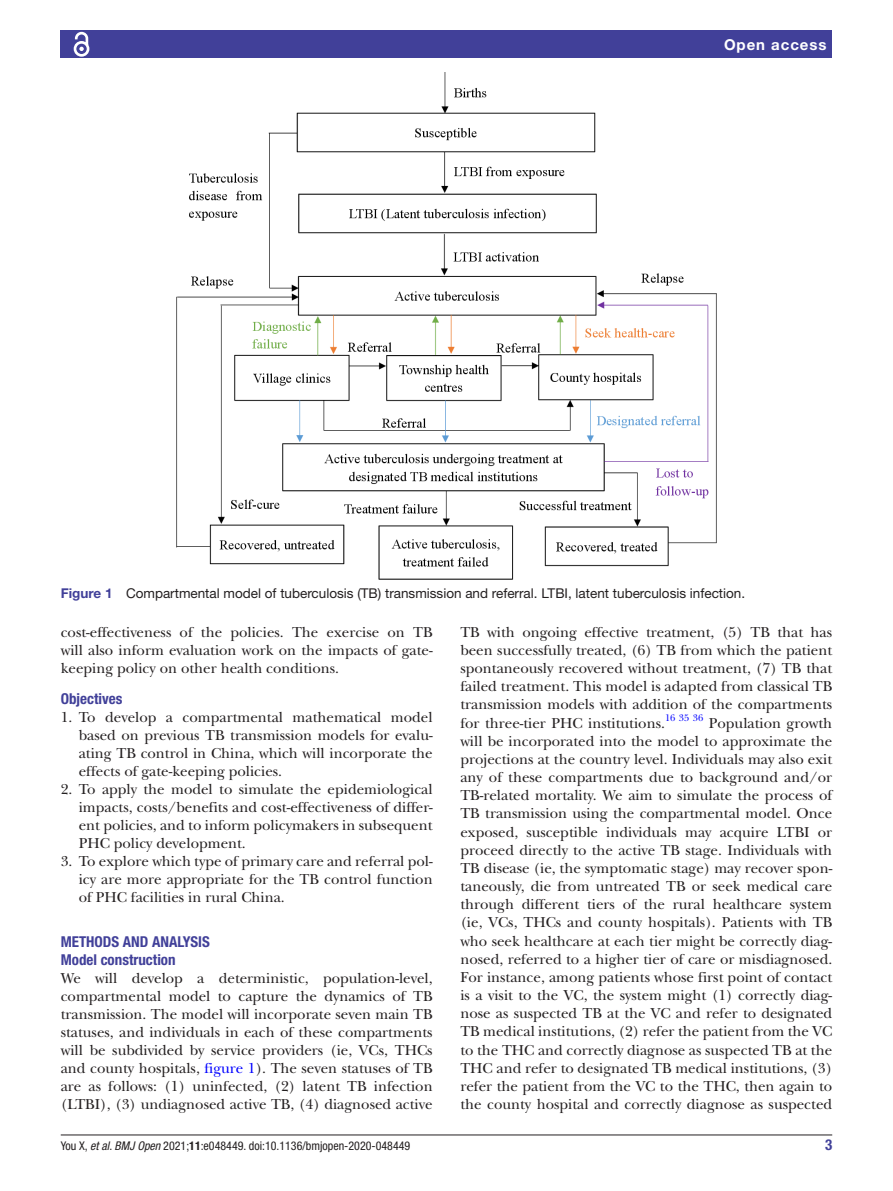
<style>
.page{position:relative;width:893px;height:1191px;background:#fff}
.page>*{position:absolute;margin:0;border:0;box-sizing:border-box;transform-origin:0 0}
.t1{font:15px/18.1px "New Baskerville";color:#231f20;text-align:justify}
.t2{font:700 condensed 15px/18px "Helvetica Neue LT Std";color:#414099}
.t3{font:700 15px "Helvetica Neue LT Std";letter-spacing:.065em;color:#fff}
.t4{font:13.5px "Helvetica Neue LT Std";color:#231f20}
.t5{font:condensed 12px "Helvetica Neue LT Std";color:#231f20}
.t6{font:9.9px "New Baskerville";color:#00f}
.s1{font-weight:700;color:#414099}
.s2{color:#00f}
.s3{font-style:italic}
.s4{font-weight:700}
</style>
<div class="page">
<hr style="left:61px;top:1134px;width:771px;height:1px;background:#231f20">
<div style="left:61px;top:31px;width:771px;height:27px;background:#414099"></div>
<svg style="left:73px;top:31px;width:17px;height:26px"></svg>
<img style="left:176px;top:73px;width:540px;height:507px">
<p class="t3" style="left:724px;top:35px;width:104px">Open access</p>
<p class="t4" style="left:61px;top:585px;width:686px"><span class="s1">Figure 1</span> Compartmental model of tuberculosis (TB) transmission and referral. LTBI, latent tuberculosis infection.</p>
<p class="t1" style="left:61px;top:623px;width:373px">cost-effectiveness of the policies. The exercise on TB will also inform evaluation work on the impacts of gate&shy;keeping policy on other health conditions.</p>
<p class="t2" style="left:61px;top:689px;width:63px">Objectives</p>
<p class="t1" style="left:79px;top:708px;width:355px;text-indent:-18px">1. To develop a compartmental mathematical model based on previous TB transmission models for evalu&shy;ating TB control in China, which will incorporate the effects of gate-keeping policies.</p>
<p class="t1" style="left:79px;top:780px;width:355px;text-indent:-18px">2. To apply the model to simulate the epidemiological impacts, costs/benefits and cost-effectiveness of differ&shy;ent policies, and to inform policymakers in subsequent PHC policy development.</p>
<p class="t1" style="left:79px;top:852px;width:355px;text-indent:-18px">3. To explore which type of primary care and referral pol&shy;icy are more appropriate for the TB control function of PHC facilities in rural China.</p>
<p class="t2" style="left:61px;top:932px;width:151px">METHODS AND ANALYSIS<br>Model construction</p>
<p class="t1" style="left:61px;top:969px;width:373px">We will develop a deterministic, population-level, compartmental model to capture the dynamics of TB transmission. The model will incorporate seven main TB statuses, and individuals in each of these compartments will be subdivided by service providers (ie, VCs, THCs and county hospitals, <span class="s2">figure 1</span>). The seven statuses of TB are as follows: (1) uninfected, (2) latent TB infection (LTBI), (3) undiagnosed active TB, (4) diagnosed active</p>
<p class="t1" style="left:460px;top:623px;width:373px">TB with ongoing effective treatment, (5) TB that has been successfully treated, (6) TB from which the patient spontaneously recovered without treatment, (7) TB that failed treatment. This model is adapted from classical TB transmission models with addition of the compartments for three-tier PHC institutions.</p>
<p class="t6" style="left:665px;top:712px;width:40px">16 35 36</p>
<p class="t1" style="left:460px;top:713px;width:373px;text-indent:248px">Population growth will be incorporated into the model to approximate the projections at the country level. Individuals may also exit any of these compartments due to background and/or TB-related mortality. We aim to simulate the process of TB transmission using the compartmental model. Once exposed, susceptible individuals may acquire LTBI or proceed directly to the active TB stage. Individuals with TB disease (ie, the symptomatic stage) may recover spon&shy;taneously, die from untreated TB or seek medical care through different tiers of the rural healthcare system (ie, VCs, THCs and county hospitals). Patients with TB who seek healthcare at each tier might be correctly diag&shy;nosed, referred to a higher tier of care or misdiagnosed.<br>For instance, among patients whose first point of contact is a visit to the VC, the system might (1) correctly diag&shy;nose as suspected TB at the VC and refer to designated TB medical institutions, (2) refer the patient from the VC to the THC and correctly diagnose as suspected TB at the THC and refer to designated TB medical institutions, (3) refer the patient from the VC to the THC, then again to the county hospital and correctly diagnose as suspected</p>
<p class="t5" style="left:61px;top:1138px;width:351px">You X, <span class="s3">et al</span>. <span class="s3">BMJ Open</span> 2021;<span class="s4">11</span>:e048449. doi:10.1136/bmjopen-2020-048449</p>
<p class="t2" style="left:825px;top:1135px;width:9px">3</p>
</div>
